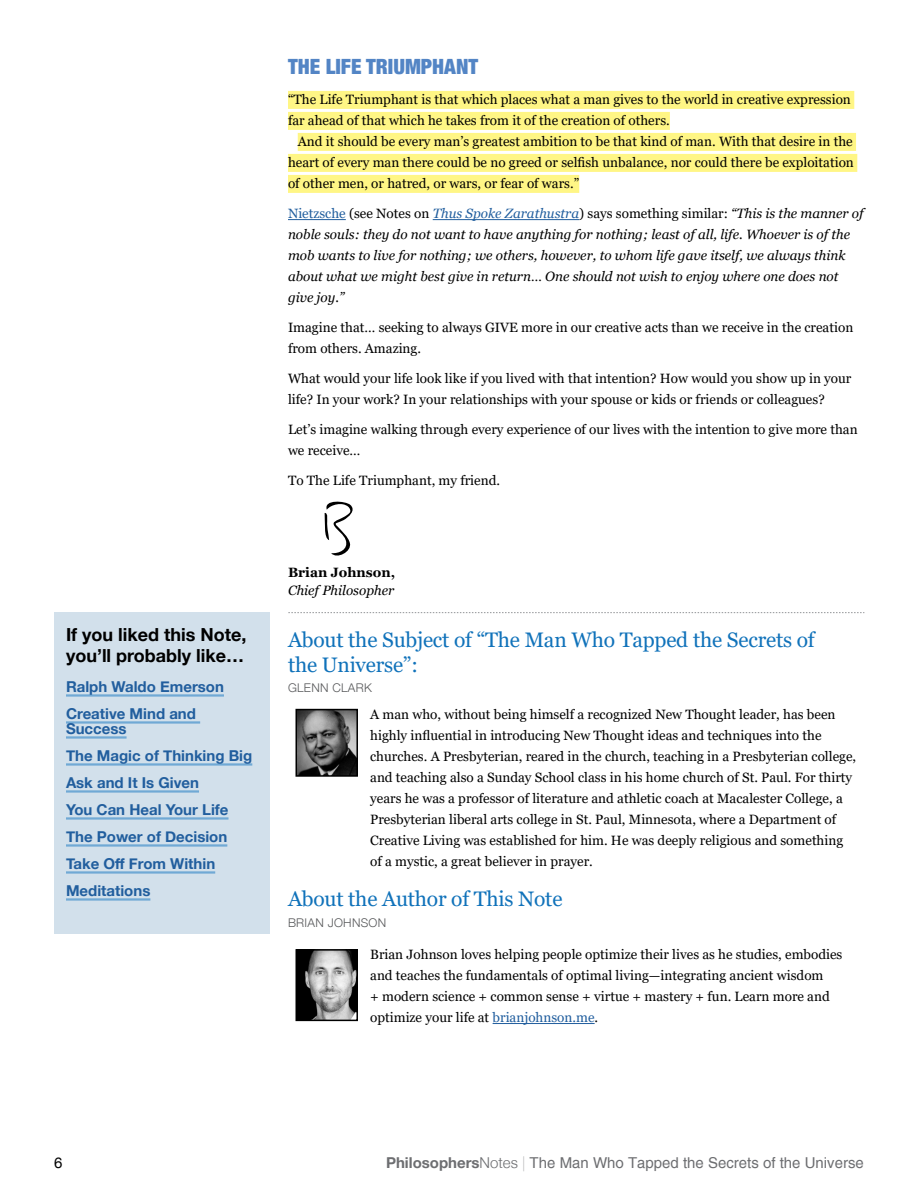
<style>
.page{position:relative;width:918px;height:1188px;background:#fff}
.page>*{position:absolute;margin:0;border:0;box-sizing:border-box;transform-origin:0 0}
.t1{font:21px/25.2px "Georgia";letter-spacing:-.01em;color:#1072ba}
.t2{font:900 condensed 21px "Helvetica Neue";color:#5385c5}
.t3{font:700 18px/21.6px "Helvetica Neue";color:#000}
.t4{font:700 15px/27px "Helvetica Neue";color:#215e9e}
.t5{font:15px "Helvetica";color:#6d6e71}
.t6{font:15px "Helvetica Neue";color:#000}
.t7{font:13.5px/21px "Georgia";color:#000}
.t8{font:italic 13.5px/21px "Georgia";color:#000}
.t9{font:700 13.5px "Georgia";color:#000}
.t10{font:300 12px "Helvetica Neue";letter-spacing:.025em;color:#58595b}
.s1{font-style:normal;color:#215e9e}
.s2{font-style:normal}
.s3{color:#215e9e}
.s4{font-family:"Helvetica Neue";font-weight:700}
.s5{font-family:"Helvetica Neue";font-weight:300}
.s6{font-family:"Helvetica Neue";font-weight:200}
</style>
<div class="page">
<div style="left:288px;top:91px;width:566px;height:18px;background:#fff685"></div>
<div style="left:288px;top:112px;width:382px;height:18px;background:#fff685"></div>
<div style="left:298px;top:133px;width:558px;height:18px;background:#fff685"></div>
<div style="left:288px;top:154px;width:569px;height:18px;background:#fff685"></div>
<div style="left:288px;top:175px;width:291px;height:18px;background:#fff685"></div>
<hr style="left:288px;top:219px;width:58px;height:1px;background:#215e9e">
<hr style="left:433px;top:219px;width:146px;height:1px;background:#215e9e">
<div style="left:54px;top:613px;width:216px;height:321px;background:#d2e0eb"></div>
<hr style="left:66px;top:694px;width:158px;height:3px;background:#70a9d5">
<hr style="left:66px;top:721px;width:134px;height:3px;background:#70a9d5">
<hr style="left:66px;top:736px;width:61px;height:3px;background:#70a9d5">
<hr style="left:66px;top:763px;width:186px;height:3px;background:#70a9d5">
<hr style="left:66px;top:790px;width:133px;height:3px;background:#70a9d5">
<hr style="left:66px;top:817px;width:163px;height:3px;background:#70a9d5">
<hr style="left:66px;top:844px;width:161px;height:3px;background:#70a9d5">
<hr style="left:66px;top:871px;width:149px;height:3px;background:#70a9d5">
<hr style="left:66px;top:898px;width:84px;height:3px;background:#70a9d5">
<svg style="left:288px;top:612px;width:576px;height:1px"></svg>
<img style="left:299px;top:712px;width:56px;height:62px">
<div style="left:296px;top:709px;width:62px;height:68px;border:2px solid #000"></div>
<img style="left:299px;top:952px;width:56px;height:66px">
<div style="left:296px;top:949px;width:62px;height:72px;border:2px solid #000"></div>
<hr style="left:493px;top:1023px;width:102px;height:1px;background:#215e9e">
<svg style="left:324px;top:501px;width:29px;height:55px"></svg>
<h1 class="t2" style="left:288px;top:50px;width:192px">THE LIFE TRIUMPHANT</h1>
<p class="t7" style="left:288px;top:90px;width:564px">“The Life Triumphant is that which places what a man gives to the world in creative expression far ahead of that which he takes from it of the creation of others.</p>
<p class="t7" style="left:288px;top:132px;width:567px;text-align:justify;text-indent:10px">And it should be every man’s greatest ambition to be that kind of man. With that desire in the heart of every man there could be no greed or selfish unbalance, nor could there be exploitation of other men, or hatred, or wars, or fear of wars.”</p>
<p class="t8" style="left:288px;top:203px;width:577px"><span class="s1">Nietzsche</span> <span class="s2">(see Notes on</span> <span class="s3">Thus Spoke Zarathustra</span><span class="s2">) says something similar:</span> “This is the manner of noble souls: they do not want to have anything for nothing; least of all, life. Whoever is of the mob wants to live for nothing; we others, however, to whom life gave itself, we always think about what we might best give in return… One should not wish to enjoy where one does not give joy.”</p>
<p class="t7" style="left:288px;top:318px;width:567px">Imagine that… seeking to always GIVE more in our creative acts than we receive in the creation from others. Amazing.</p>
<p class="t7" style="left:288px;top:369px;width:565px">What would your life look like if you lived with that intention? How would you show up in your life? In your work? In your relationships with your spouse or kids or friends or colleagues?</p>
<p class="t7" style="left:288px;top:420px;width:571px">Let’s imagine walking through every experience of our lives with the intention to give more than we receive…</p>
<p class="t7" style="left:288px;top:471px;width:214px">To The Life Triumphant, my friend.</p>
<h2 class="t3" style="left:66px;top:624px;width:182px">If you liked this Note, you’ll probably like…</h2>
<p class="t4" style="left:66px;top:674px;width:159px">Ralph Waldo Emerson<br>Creative Mind and</p>
<p class="t4" style="left:66px;top:716px;width:188px">Success<br>The Magic of Thinking Big<br>Ask and It Is Given<br>You Can Heal Your Life<br>The Power of Decision<br>Take Off From Within<br>Meditations</p>
<p class="t9" style="left:288px;top:563px;width:109px">Brian Johnson,</p>
<p class="t8" style="left:288px;top:580px;width:108px">Chief Philosopher</p>
<h1 class="t1" style="left:288px;top:627px;width:528px">About the Subject of “The Man Who Tapped the Secrets of the Universe”:</h1>
<p class="t10" style="left:288px;top:678px;width:85px">GLENN CLARK</p>
<p class="t7" style="left:370px;top:704px;width:488px">A man who, without being himself a recognized New Thought leader, has been highly influential in introducing New Thought ideas and techniques into the churches. A Presbyterian, reared in the church, teaching in a Presbyterian college, and teaching also a Sunday School class in his home church of St. Paul. For thirty years he was a professor of literature and athletic coach at Macalester College, a Presbyterian liberal arts college in St. Paul, Minnesota, where a Department of Creative Living was established for him. He was deeply religious and something of a mystic, a great believer in prayer.</p>
<h1 class="t1" style="left:288px;top:887px;width:276px">About the Author of This Note</h1>
<p class="t10" style="left:288px;top:913px;width:100px">BRIAN JOHNSON</p>
<p class="t7" style="left:370px;top:944px;width:474px">Brian Johnson loves helping people optimize their lives as he studies, embodies and teaches the fundamentals of optimal living—integrating ancient wisdom<br>+ modern science + common sense + virtue + mastery + fun. Learn more and optimize your life at <span class="s3">brianjohnson.me</span>.</p>
<p class="t6" style="left:54px;top:1152px;width:10px">6</p>
<p class="t5" style="left:386px;top:1154px;width:479px"><span class="s4">Philosophers</span><span class="s5">Notes</span> <span class="s6">|</span> The Man Who Tapped the Secrets of the Universe</p>
</div>
